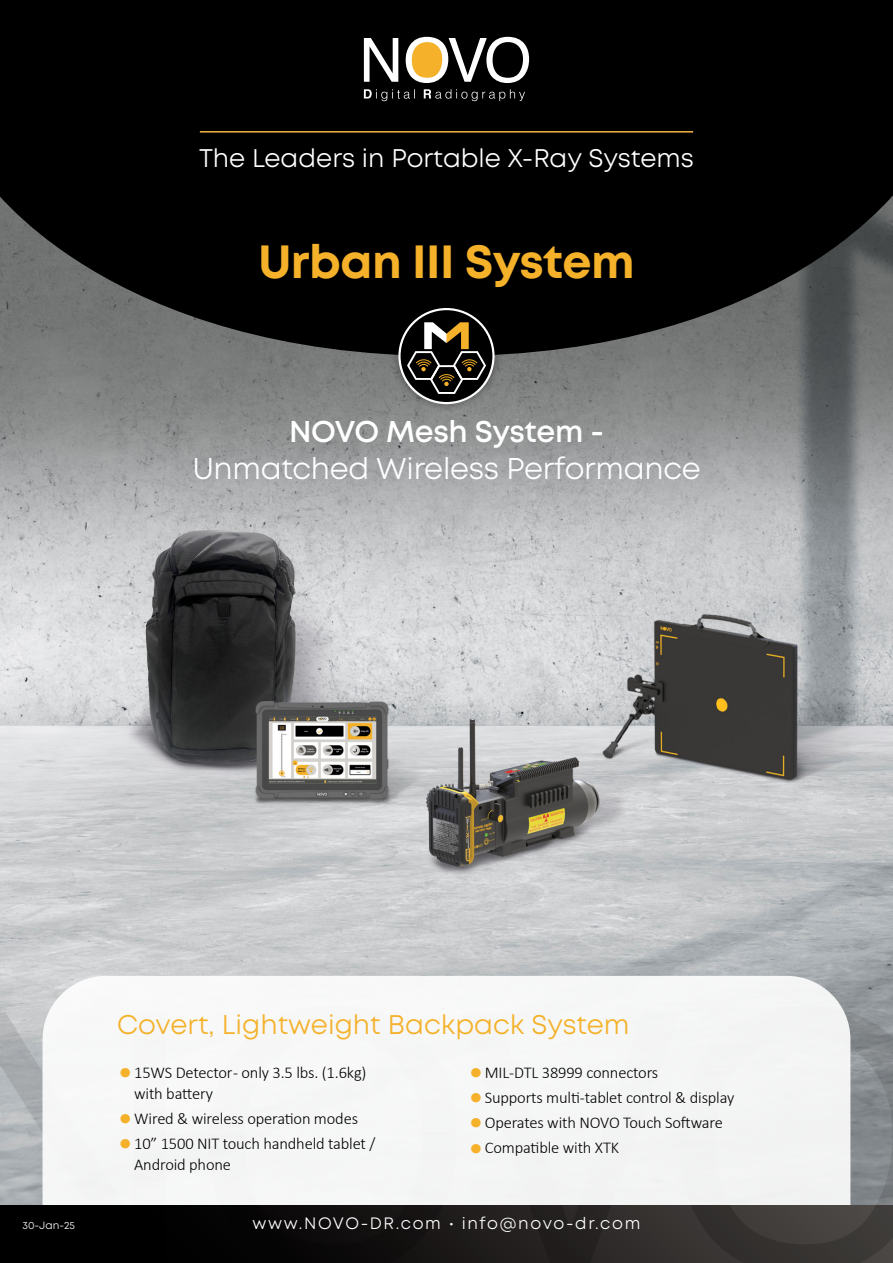
<style>
.page{position:relative;width:893px;height:1263px;background:#fff}
.page>*{position:absolute;margin:0;border:0;box-sizing:border-box;transform-origin:0 0}
.t1{font:700 46.5px "Mont";letter-spacing:-.01em;color:#f4b129}
.t2{font:30px "Mont";letter-spacing:-.01em;color:#fff}
.t3{font:600 30px "Mont";letter-spacing:-.015em;color:#fff}
.t4{font:27px "Mont";color:#f4b129}
.t5{font:25.5px "Mont";color:#fff}
.t6{font:300 16.5px/21px "Calibri";letter-spacing:-.01em;color:#000}
.t7{font:16.5px "Mont";letter-spacing:.1em;color:#fff}
.t8{font:10.5px "Mont";color:#fff}
.s1{font-size:33px;color:#f4b129}
</style>
<div class="page">
<img style="left:0;top:356px;width:893px;height:650px">
<svg style="left:0;top:1006px;width:893px;height:199px;background:#9ca0a3"></svg>
<svg style="left:0;top:0;width:893px;height:356px;background:#0e0e0e"></svg>
<svg style="left:364px;top:37px;width:165px;height:46px"></svg>
<svg style="left:364px;top:89px;width:161px;height:12px;background:#262626"></svg>
<hr style="left:200px;top:131px;width:493px;height:2px;background:#f5b741">
<div style="left:43px;top:976px;width:807px;height:229px;background:#f5f6f6"></div>
<svg style="left:0;top:1205px;width:893px;height:58px;background:#1c1a19"></svg>
<div style="left:389px;top:299px;width:115px;height:114px;background:#000;opacity:.25"></div>
<svg style="left:399px;top:309px;width:94px;height:94px"></svg>
<div style="left:398px;top:308px;width:97px;height:96px;border:2px solid #fff;border-radius:50%"></div>
<svg style="left:406px;top:322px;width:81px;height:74px;background:#423c30"></svg>
<h3 class="t5" style="left:199px;top:142px;width:496px">The Leaders in Portable X-Ray Systems</h3>
<h1 class="t1" style="left:258px;top:232px;width:378px">Urban III System</h1>
<h2 class="t3" style="left:289px;top:413px;width:316px">NOVO Mesh System -</h2>
<h2 class="t2" style="left:192px;top:449px;width:510px">Unmatched Wireless Performance</h2>
<h3 class="t4" style="left:117px;top:1008px;width:514px">Covert, Lightweight Backpack System</h3>
<p class="t6" style="left:134px;top:1061px;width:234px;text-indent:-17px"><span class="s1">•</span>15WS Detector - only 3.5 lbs. (1.6kg) with battery</p>
<p class="t6" style="left:117px;top:1108px;width:242px"><span class="s1">•</span>Wired &amp; wireless operation modes</p>
<p class="t6" style="left:134px;top:1133px;width:243px;text-indent:-17px"><span class="s1">•</span>10” 1500 NIT touch handheld tablet /<br>Android phone</p>
<p class="t6" style="left:468px;top:1061px;width:192px"><span class="s1">•</span>MIL-DTL 38999 connectors</p>
<p class="t6" style="left:468px;top:1087px;width:268px"><span class="s1">•</span>Supports multi-tablet control &amp; display</p>
<p class="t6" style="left:468px;top:1112px;width:257px"><span class="s1">•</span>Operates with NOVO Touch Software</p>
<p class="t6" style="left:468px;top:1137px;width:153px"><span class="s1">•</span>Compatible with XTK</p>
<p class="t8" style="left:22px;top:1218px;width:54px">30-Jan-25</p>
<p class="t7" style="left:253px;top:1212px;width:389px">www.NOVO-DR.com • info@novo-dr.com</p>
</div>
